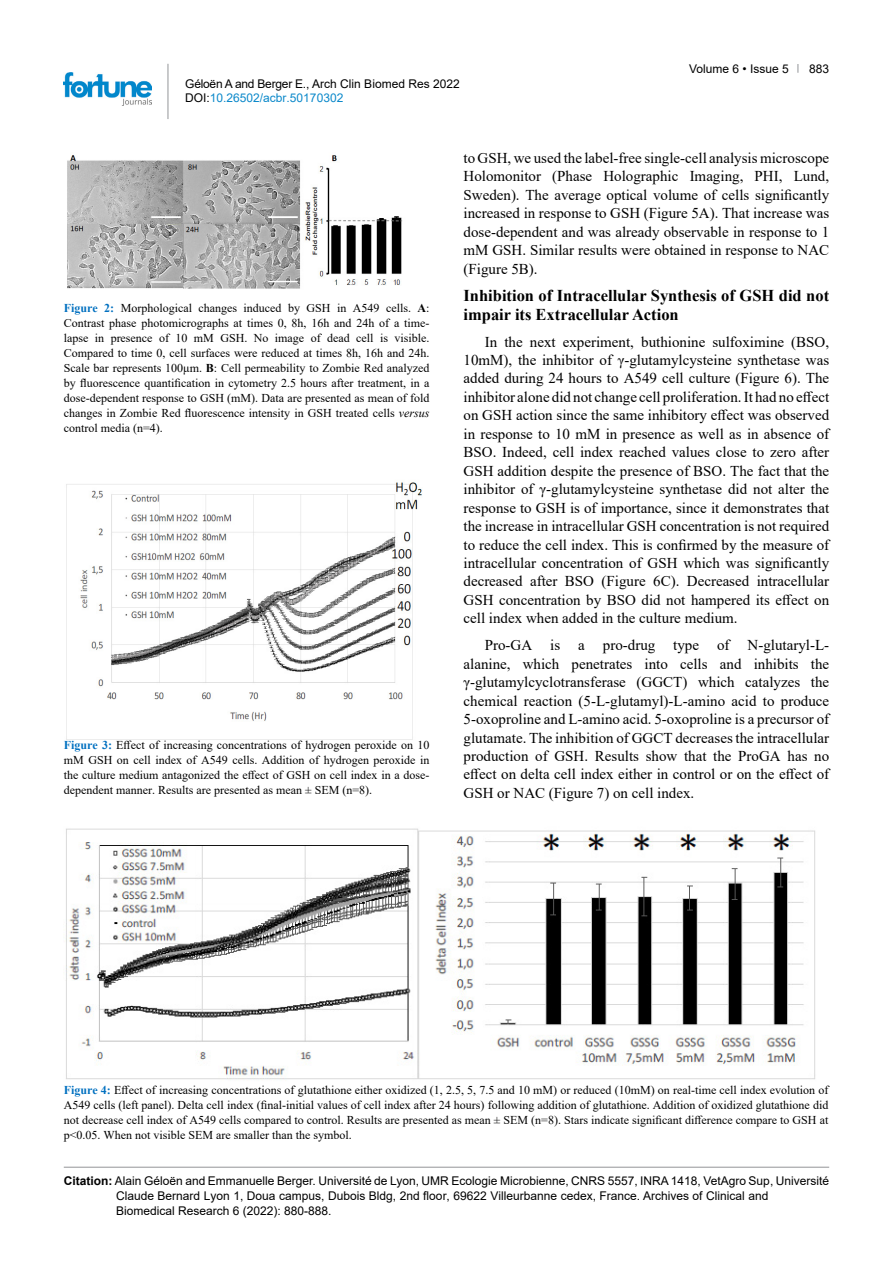
<style>
.page{position:relative;width:893px;height:1263px;background:#fff}
.page>*{position:absolute;margin:0;border:0;box-sizing:border-box;transform-origin:0 0}
.t1{font:700 16.5px/18.8px "Times New Roman";color:#000}
.t2{font:15px/18.5px "Times New Roman";color:#000;text-align:justify}
.t3{font:12px/15px "Times New Roman";color:#000;text-align:justify}
.t4{font:12px/15px "Arial";color:#000}
.s1{color:#0a88ca}
.s2{font-weight:700;color:#0070c0}
.s3{font-weight:700}
.s4{font-style:italic}
</style>
<div class="page">
<hr style="left:168px;top:64px;width:1px;height:55px;background:#939598">
<img style="left:64px;top:72px;width:88px;height:33px">
<hr style="left:64px;top:1167px;width:765px;height:1px;background:#939598">
<img style="left:67px;top:155px;width:335px;height:134px">
<img style="left:66px;top:482px;width:356px;height:258px">
<img style="left:65px;top:828px;width:750px;height:252px">
<p class="t4" style="left:185px;top:76px;width:276px;line-height:14.4px">Géloën A and Berger E., Arch Clin Biomed Res 2022<br>DOI:<span class="s1">10.26502/acbr.50170302</span></p>
<p class="t4" style="left:689px;top:61px;width:101px">Volume 6 • Issue 5</p>
<p class="t4" style="left:809px;top:61px;width:22px">883</p>
<p class="t3" style="left:64px;top:300px;width:367px"><span class="s2">Figure 2:</span> Morphological changes induced by GSH in A549 cells. <span class="s3">A</span>:<br>Contrast phase photomicrographs at times 0, 8h, 16h and 24h of a time&shy;lapse in presence of 10 mM GSH. No image of dead cell is visible.<br>Compared to time 0, cell surfaces were reduced at times 8h, 16h and 24h.<br>Scale bar represents 100μm. <span class="s3">B</span>: Cell permeability to Zombie Red analyzed by fluorescence quantification in cytometry 2.5 hours after treatment, in a dose-dependent response to GSH (mM). Data are presented as mean of fold changes in Zombie Red fluorescence intensity in GSH treated cells <span class="s4">versus </span>control media (n=4).</p>
<p class="t3" style="left:64px;top:737px;width:367px"><span class="s2">Figure 3:</span> Effect of increasing concentrations of hydrogen peroxide on 10 mM GSH on cell index of A549 cells. Addition of hydrogen peroxide in the culture medium antagonized the effect of GSH on cell index in a dose&shy;dependent manner. Results are presented as mean ± SEM (n=8).</p>
<p class="t2" style="left:463px;top:148px;width:367px">to GSH, we used the label-free single-cell analysis microscope Holomonitor (Phase Holographic Imaging, PHI, Lund, Sweden). The average optical volume of cells significantly increased in response to GSH (Figure 5A). That increase was dose-dependent and was already observable in response to 1 mM GSH. Similar results were obtained in response to NAC (Figure 5B).</p>
<p class="t1" style="left:463px;top:285px;width:367px">Inhibition of Intracellular Synthesis of GSH did not impair its Extracellular Action</p>
<p class="t2" style="left:463px;top:332px;width:367px;text-indent:21px">In the next experiment, buthionine sulfoximine (BSO, 10mM), the inhibitor of γ-glutamylcysteine synthetase was added during 24 hours to A549 cell culture (Figure 6). The inhibitor alone did not change cell proliferation. It had no effect on GSH action since the same inhibitory effect was observed in response to 10 mM in presence as well as in absence of BSO. Indeed, cell index reached values close to zero after GSH addition despite the presence of BSO. The fact that the inhibitor of γ-glutamylcysteine synthetase did not alter the response to GSH is of importance, since it demonstrates that the increase in intracellular GSH concentration is not required to reduce the cell index. This is confirmed by the measure of intracellular concentration of GSH which was significantly decreased after BSO (Figure 6C). Decreased intracellular GSH concentration by BSO did not hampered its effect on cell index when added in the culture medium.</p>
<p class="t2" style="left:463px;top:636px;width:367px;text-indent:21px">Pro-GA is a pro-drug type of N-glutaryl-L&shy;alanine, which penetrates into cells and inhibits the γ-glutamylcyclotransferase (GGCT) which catalyzes the chemical reaction (5-L-glutamyl)-L-amino acid to produce 5-oxoproline and L-amino acid. 5-oxoproline is a precursor of glutamate. The inhibition of GGCT decreases the intracellular production of GSH. Results show that the ProGA has no effect on delta cell index either in control or on the effect of GSH or NAC (Figure 7) on cell index.</p>
<p class="t3" style="left:64px;top:1082px;width:766px"><span class="s2">Figure 4:</span> Effect of increasing concentrations of glutathione either oxidized (1, 2.5, 5, 7.5 and 10 mM) or reduced (10mM) on real-time cell index evolution of A549 cells (left panel). Delta cell index (final-initial values of cell index after 24 hours) following addition of glutathione. Addition of oxidized glutathione did not decrease cell index of A549 cells compared to control. Results are presented as mean ± SEM (n=8). Stars indicate significant difference compare to GSH at p&lt;0.05. When not visible SEM are smaller than the symbol.</p>
<p class="t4" style="left:116px;top:1173px;width:715px;text-indent:-52px"><span class="s3">Citation:</span> Alain Géloën and Emmanuelle Berger. Université de Lyon, UMR Ecologie Microbienne, CNRS 5557, INRA 1418, VetAgro Sup, Université<br>Claude Bernard Lyon 1, Doua campus, Dubois Bldg, 2nd floor, 69622 Villeurbanne cedex, France. Archives of Clinical and<br>Biomedical Research 6 (2022): 880-888.</p>
</div>
